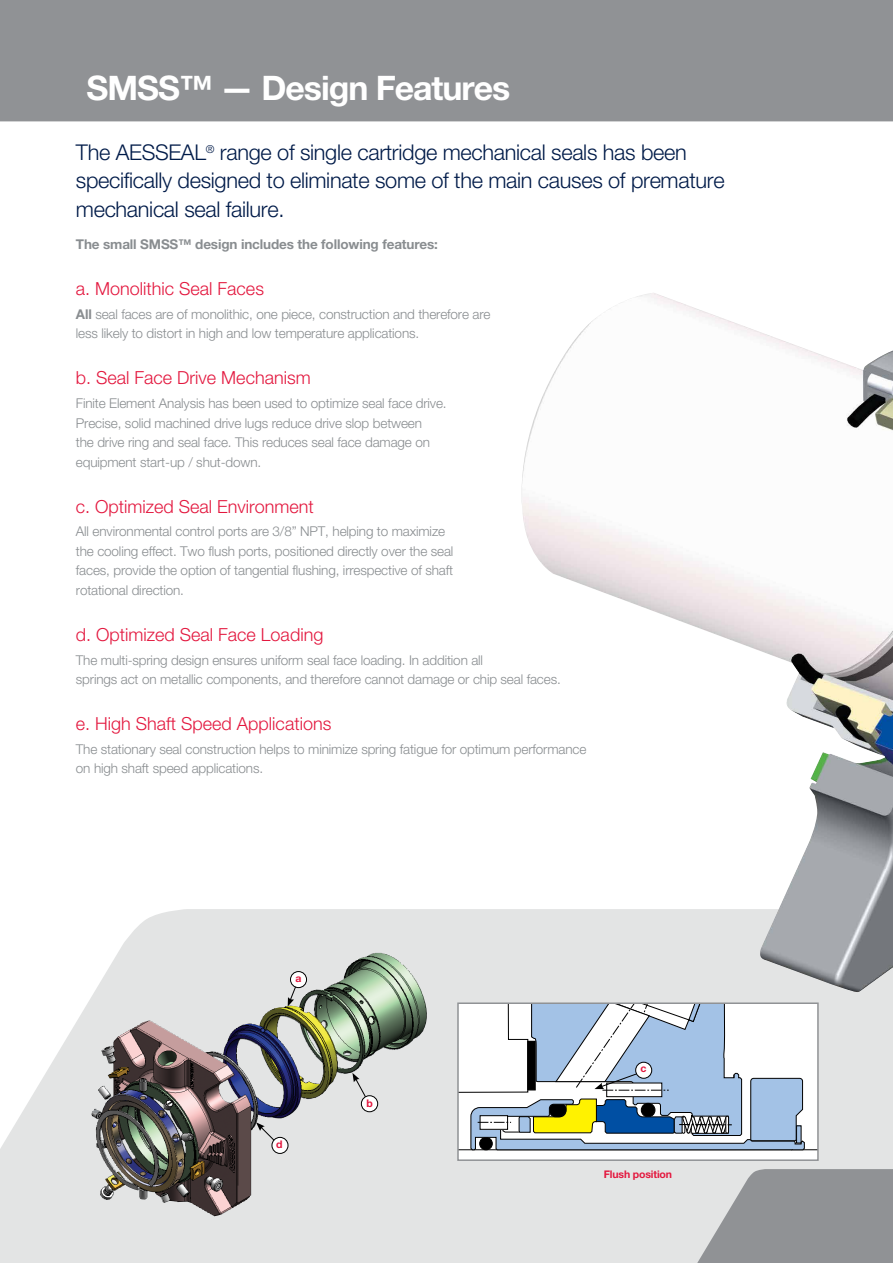
<style>
.page{position:relative;width:893px;height:1263px;background:#fff}
.page>*{position:absolute;margin:0;border:0;box-sizing:border-box;transform-origin:0 0}
.t1{font:700 33.75px "Helvetica Neue LTW1 G";letter-spacing:-.03em;color:#fff}
.t2{font:300 21.75px/28.5px "Helvetica Neue LTW1 G";letter-spacing:-.015em;color:#001b49}
.t3{font:300 18px "Helvetica Neue LTW1 G";color:#e3173e}
.t4{font:300 13.5px/19.5px "Helvetica Neue LTW1 G";letter-spacing:-.01em;color:#898d90}
.t5{font:700 13.5px "Helvetica Neue LTW1 G";letter-spacing:-.01em;color:#898d90}
.t6{font:700 10.5px "Helvetica Neue LTW1 G";letter-spacing:-.015em;color:#e3173e}
.s1{font-weight:700}
</style>
<div class="page">
<svg style="left:0;top:909px;width:893px;height:354px;background:#d0d0cf"></svg>
<svg style="left:612px;top:1169px;width:281px;height:94px;background:#b1b3b5"></svg>
<div style="left:458px;top:1003px;width:360px;height:157px;background:#fff"></div>
<hr style="left:458px;top:1149px;width:360px;height:1px;background:#000">
<div style="left:457px;top:1002px;width:362px;height:159px;border:2px solid #909295"></div>
<div style="left:0;top:0;width:893px;height:121px;background:#909295"></div>
<img style="left:522px;top:293px;width:371px;height:699px">
<img style="left:193px;top:953px;width:182px;height:101px">
<svg style="left:288px;top:986px;width:8px;height:20px"></svg>
<div style="left:290px;top:971px;width:17px;height:16px;background:#fff;border-radius:50%"></div>
<div style="left:290px;top:971px;width:17px;height:17px;border:1px solid #000;border-radius:50%"></div>
<svg style="left:256px;top:1122px;width:22px;height:23px"></svg>
<div style="left:272px;top:1137px;width:16px;height:16px;background:#fff;border-radius:50%"></div>
<div style="left:272px;top:1137px;width:16px;height:17px;border:1px solid #000;border-radius:50%"></div>
<svg style="left:352px;top:1073px;width:16px;height:28px"></svg>
<div style="left:361px;top:1096px;width:17px;height:16px;background:#fff;border-radius:50%"></div>
<div style="left:361px;top:1095px;width:17px;height:17px;border:1px solid #000;border-radius:50%"></div>
<svg style="left:458px;top:1003px;width:347px;height:148px"></svg>
<div style="left:636px;top:1062px;width:16px;height:16px;background:#fff;border-radius:50%"></div>
<div style="left:635px;top:1062px;width:17px;height:17px;border:1px solid #000;border-radius:50%"></div>
<h1 class="t1" style="left:87px;top:67px;width:425px">SMSS™ — Design Features</h1>
<h2 class="t2" style="left:76px;top:138px;width:650px">The AESSEAL<sup>®</sup> range of single cartridge mechanical seals has been specifically designed to eliminate some of the main causes of premature mechanical seal failure.</h2>
<p class="t5" style="left:76px;top:236px;width:364px">The small SMSS™ design includes the following features:</p>
<h3 class="t3" style="left:76px;top:278px;width:190px">a. Monolithic Seal Faces</h3>
<p class="t4" style="left:76px;top:304px;width:416px"><span class="s1">All</span> seal faces are of monolithic, one piece, construction and therefore are less likely to distort in high and low temperature applications.</p>
<h3 class="t3" style="left:76px;top:367px;width:236px">b. Seal Face Drive Mechanism</h3>
<p class="t4" style="left:76px;top:394px;width:372px">Finite Element Analysis has been used to optimize seal face drive.<br>Precise, solid machined drive lugs reduce drive slop between<br>the drive ring and seal face. This reduces seal face damage on equipment start-up / shut-down.</p>
<h3 class="t3" style="left:76px;top:495px;width:240px">c. Optimized Seal Environment</h3>
<p class="t4" style="left:76px;top:522px;width:379px">All environmental control ports are 3/8” NPT, helping to maximize the cooling effect. Two flush ports, positioned directly over the seal faces, provide the option of tangential flushing, irrespective of shaft rotational direction.</p>
<h3 class="t3" style="left:76px;top:623px;width:249px">d. Optimized Seal Face Loading</h3>
<p class="t4" style="left:76px;top:650px;width:486px">The multi-spring design ensures uniform seal face loading. In addition all<br>springs act on metallic components, and therefore cannot damage or chip seal faces.</p>
<h3 class="t3" style="left:76px;top:713px;width:257px">e. High Shaft Speed Applications</h3>
<p class="t4" style="left:76px;top:739px;width:512px">The stationary seal construction helps to minimize spring fatigue for optimum performance on high shaft speed applications.</p>
<p class="t6" style="left:296px;top:972px;width:8px">a</p>
<p class="t6" style="left:276px;top:1138px;width:8px">d</p>
<p class="t6" style="left:366px;top:1096px;width:8px">b</p>
<p class="t6" style="left:640px;top:1062px;width:8px">c</p>
<p class="t6" style="left:604px;top:1168px;width:70px">Flush position</p>
</div>
